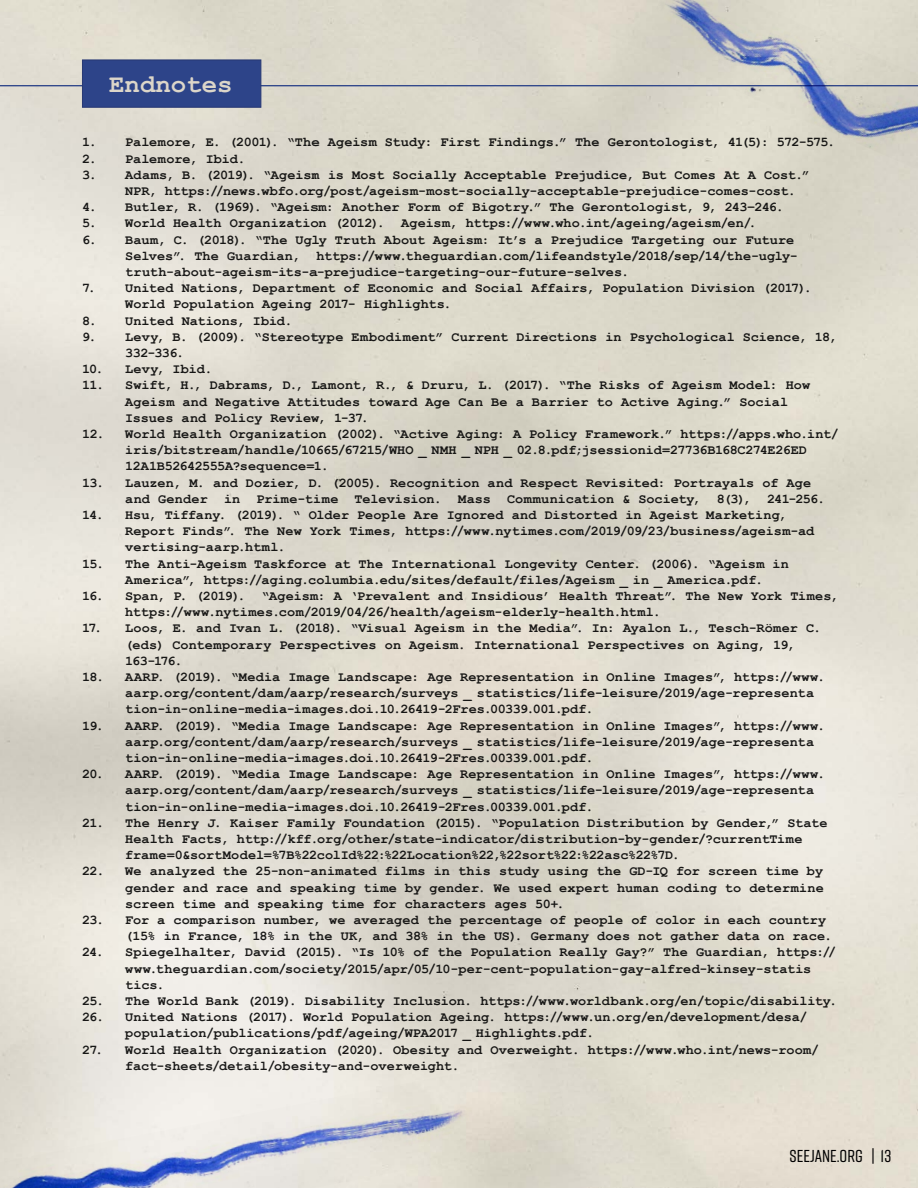
<style>
.page{position:relative;width:918px;height:1188px;background:#fff}
.page>*{position:absolute;margin:0;border:0;box-sizing:border-box;transform-origin:0 0}
.t1{font:700 25.65px "Courier New";color:#dcd6c9}
.t2{font:500 17.25px "Rift";color:#000}
.t3{font:700 13.5px/16.2px "Courier New";letter-spacing:.005em;color:#000}
</style>
<div class="page">
<img style="left:0;top:0;width:918px;height:1188px">
<hr style="left:0;top:85px;width:918px;height:1px;background:#2d4489">
<img style="left:0;top:1055px;width:570px;height:133px">
<img style="left:405px;top:0;width:513px;height:184px">
<div style="left:82px;top:60px;width:179px;height:48px;background:#2d4489;border:1px solid #273873"></div>
<h1 class="t1" style="left:109px;top:68px;width:125px">Endnotes</h1>
<p class="t3" style="left:82px;top:134px;width:755px">1. Palemore, E. (2001). “The Ageism Study: First Findings.” The Gerontologist, 41(5): 572-575.</p>
<p class="t3" style="left:82px;top:150px;width:165px">2. Palemore, Ibid.</p>
<p class="t3" style="left:125px;top:166px;width:686px;text-indent:-43px">3. Adams, B. (2019). “Ageism is Most Socially Acceptable Prejudice, But Comes At A Cost.”<br>NPR, https://news.wbfo.org/post/ageism-most-socially-acceptable-prejudice-comes-cost.</p>
<p class="t3" style="left:82px;top:198px;width:703px">4. Butler, R. (1969). “Ageism: Another Form of Bigotry.” The Gerontologist, 9, 243–246.</p>
<p class="t3" style="left:82px;top:215px;width:676px">5. World Health Organization (2012). Ageism, https://www.who.int/ageing/ageism/en/.</p>
<p class="t3" style="left:125px;top:231px;width:674px;text-indent:-43px">6. Baum, C. (2018). “The Ugly Truth About Ageism: It’s a Prejudice Targeting our Future<br>Selves”. The Guardian, https://www.theguardian.com/lifeandstyle/2018/sep/14/the-ugly&shy;truth-about-ageism-its-a-prejudice-targeting-our-future-selves.</p>
<p class="t3" style="left:125px;top:279px;width:688px;text-indent:-43px">7. United Nations, Department of Economic and Social Affairs, Population Division (2017).<br>World Population Ageing 2017- Highlights.</p>
<p class="t3" style="left:82px;top:312px;width:212px">8. United Nations, Ibid.</p>
<p class="t3" style="left:125px;top:328px;width:713px;text-indent:-43px">9. Levy, B. (2009). “Stereotype Embodiment” Current Directions in Psychological Science, 18,<br>332-336.</p>
<p class="t3" style="left:82px;top:360px;width:132px">10. Levy, Ibid.</p>
<p class="t3" style="left:125px;top:377px;width:686px;text-indent:-43px">11. Swift, H., Dabrams, D., Lamont, R., &amp; Druru, L. (2017). “The Risks of Ageism Model: How<br>Ageism and Negative Attitudes toward Age Can Be a Barrier to Active Aging.” Social<br>Issues and Policy Review, 1-37.</p>
<p class="t3" style="left:125px;top:425px;width:715px;text-indent:-43px">12. World Health Organization (2002). “Active Aging: A Policy Framework.” https://apps.who.int/ iris/bitstream/handle/10665/67215/WHO _ NMH _ NPH _ 02.8.pdf;jsessionid=27736B168C274E26ED<br>12A1B52642555A?sequence=1.</p>
<p class="t3" style="left:125px;top:474px;width:701px;text-indent:-43px">13. Lauzen, M. and Dozier, D. (2005). Recognition and Respect Revisited: Portrayals of Age and Gender in Prime-time Television. Mass Communication &amp; Society, 8(3), 241-256.</p>
<p class="t3" style="left:125px;top:506px;width:691px;text-indent:-43px">14. Hsu, Tiffany. (2019). “ Older People Are Ignored and Distorted in Ageist Marketing,<br>Report Finds”. The New York Times, https://www.nytimes.com/2019/09/23/business/ageism-ad vertising-aarp.html.</p>
<p class="t3" style="left:125px;top:555px;width:665px;text-indent:-43px">15. The Anti-Ageism Taskforce at The International Longevity Center. (2006). “Ageism in<br>America”, https://aging.columbia.edu/sites/default/files/Ageism _ in _ America.pdf.</p>
<p class="t3" style="left:125px;top:587px;width:715px;text-indent:-43px">16. Span, P. (2019). “Ageism: A ‘Prevalent and Insidious’ Health Threat”. The New York Times, https://www.nytimes.com/2019/04/26/health/ageism-elderly-health.html.</p>
<p class="t3" style="left:125px;top:620px;width:698px;text-indent:-43px">17. Loos, E. and Ivan L. (2018). “Visual Ageism in the Media”. In: Ayalon L., Tesch-Römer C. (eds) Contemporary Perspectives on Ageism. International Perspectives on Aging, 19,<br>163-176.</p>
<p class="t3" style="left:125px;top:668px;width:701px;text-indent:-43px">18. AARP. (2019). “Media Image Landscape: Age Representation in Online Images”, https://www. aarp.org/content/dam/aarp/research/surveys _ statistics/life-leisure/2019/age-representa tion-in-online-media-images.doi.10.26419-2Fres.00339.001.pdf.</p>
<p class="t3" style="left:125px;top:717px;width:701px;text-indent:-43px">19. AARP. (2019). “Media Image Landscape: Age Representation in Online Images”, https://www. aarp.org/content/dam/aarp/research/surveys _ statistics/life-leisure/2019/age-representa tion-in-online-media-images.doi.10.26419-2Fres.00339.001.pdf.</p>
<p class="t3" style="left:125px;top:765px;width:701px;text-indent:-43px">20. AARP. (2019). “Media Image Landscape: Age Representation in Online Images”, https://www. aarp.org/content/dam/aarp/research/surveys _ statistics/life-leisure/2019/age-representa tion-in-online-media-images.doi.10.26419-2Fres.00339.001.pdf.</p>
<p class="t3" style="left:125px;top:814px;width:704px;text-indent:-43px">21. The Henry J. Kaiser Family Foundation (2015). “Population Distribution by Gender,” State<br>Health Facts, http://kff.org/other/state-indicator/distribution-by-gender/?currentTime frame=0&amp;sortModel=%7B%22colId%22:%22Location%22,%22sort%22:%22asc%22%7D.</p>
<p class="t3" style="left:125px;top:863px;width:700px;text-align:justify;text-indent:-43px">22. We analyzed the 25-non-animated films in this study using the GD-IQ for screen time by gender and race and speaking time by gender. We used expert human coding to determine screen time and speaking time for characters ages 50+.</p>
<p class="t3" style="left:125px;top:911px;width:709px;text-indent:-43px">23. For a comparison number, we averaged the percentage of people of color in each country (15% in France, 18% in the UK, and 38% in the US). Germany does not gather data on race.</p>
<p class="t3" style="left:125px;top:944px;width:713px;text-indent:-43px">24. Spiegelhalter, David (2015). “Is 10% of the Population Really Gay?” The Guardian, https:// www.theguardian.com/society/2015/apr/05/10-per-cent-population-gay-alfred-kinsey-statis tics.</p>
<p class="t3" style="left:82px;top:992px;width:757px">25. The World Bank (2019). Disability Inclusion. https://www.worldbank.org/en/topic/disability.</p>
<p class="t3" style="left:125px;top:1008px;width:684px;text-indent:-43px">26. United Nations (2017). World Population Ageing. https://www.un.org/en/development/desa/ population/publications/pdf/ageing/WPA2017 _ Highlights.pdf.</p>
<p class="t3" style="left:125px;top:1041px;width:696px;text-indent:-43px">27. World Health Organization (2020). Obesity and Overweight. https://www.who.int/news-room/ fact-sheets/detail/obesity-and-overweight.</p>
<p class="t2" style="left:790px;top:1144px;width:103px">SEEJANE.ORG | 13</p>
</div>
